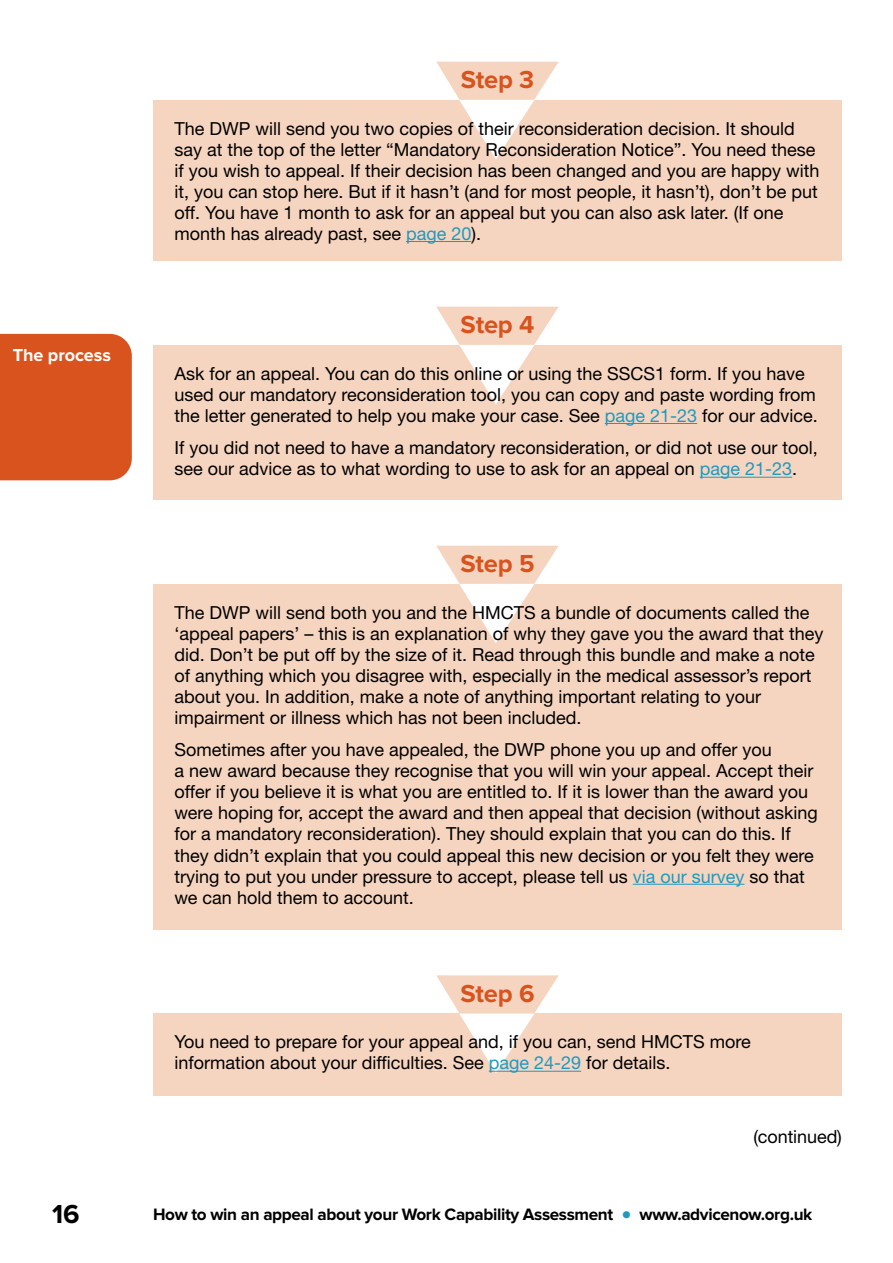
<style>
.page{position:relative;width:893px;height:1263px;background:#fff}
.page>*{position:absolute;margin:0;border:0;box-sizing:border-box;transform-origin:0 0}
.t1{font:700 27px "Proxima Nova";color:#000}
.t2{font:700 25.5px "Proxima Nova";letter-spacing:-.01em;color:#d9531e}
.t3{font:18px/21px "Helvetica Neue LT Std";color:#000}
.t4{font:700 18px "Proxima Nova";letter-spacing:-.005em;color:#fff}
.t5{font:700 17.1px "Proxima Nova";letter-spacing:-.02em;color:#000}
.s1{color:#1e9ac1}
.s2{font-size:30px;color:#1e9ac1}
</style>
<div class="page">
<div style="left:0;top:334px;width:132px;height:146px;background:#d9531e"></div>
<div style="left:153px;top:100px;width:689px;height:160px;background:#f6d5c0"></div>
<svg style="left:436px;top:62px;width:123px;height:97px"></svg>
<div style="left:153px;top:345px;width:689px;height:154px;background:#f6d5c0"></div>
<svg style="left:436px;top:307px;width:123px;height:97px"></svg>
<div style="left:153px;top:1013px;width:689px;height:83px;background:#f6d5c0"></div>
<svg style="left:436px;top:975px;width:123px;height:98px"></svg>
<div style="left:153px;top:584px;width:689px;height:345px;background:#f6d5c0"></div>
<svg style="left:436px;top:546px;width:123px;height:97px"></svg>
<hr style="left:406px;top:241px;width:65px;height:1px;background:#1e9ac1">
<hr style="left:605px;top:423px;width:92px;height:1px;background:#1e9ac1">
<hr style="left:700px;top:477px;width:92px;height:1px;background:#1e9ac1">
<hr style="left:489px;top:1071px;width:92px;height:1px;background:#1e9ac1">
<hr style="left:633px;top:884px;width:111px;height:1px;background:#1e9ac1">
<p class="t4" style="left:13px;top:347px;width:100px">The process</p>
<h2 class="t2" style="left:461px;top:68px;width:75px">Step 3</h2>
<p class="t3" style="left:174px;top:118px;width:647px">The DWP will send you two copies of their reconsideration decision. It should say at the top of the letter “Mandatory Reconsideration Notice”. You need these if you wish to appeal. If their decision has been changed and you are happy with it, you can stop here. But if it hasn’t (and for most people, it hasn’t), don’t be put off. You have 1 month to ask for an appeal but you can also ask later. (If one month has already past, see <span class="s1">page 20</span>).</p>
<h2 class="t2" style="left:461px;top:313px;width:75px">Step 4</h2>
<p class="t3" style="left:174px;top:363px;width:645px">Ask for an appeal. You can do this online or using the SSCS1 form. If you have used our mandatory reconsideration tool, you can copy and paste wording from the letter generated to help you make your case. See <span class="s1">page 21-23</span> for our advice.</p>
<p class="t3" style="left:174px;top:437px;width:645px">If you did not need to have a mandatory reconsideration, or did not use our tool, see our advice as to what wording to use to ask for an appeal on <span class="s1">page 21-23</span>.</p>
<h2 class="t2" style="left:460px;top:552px;width:76px">Step 5</h2>
<p class="t3" style="left:174px;top:602px;width:651px">The DWP will send both you and the HMCTS a bundle of documents called the ‘appeal papers’ – this is an explanation of why they gave you the award that they did. Don’t be put off by the size of it. Read through this bundle and make a note of anything which you disagree with, especially in the medical assessor’s report about you. In addition, make a note of anything important relating to your impairment or illness which has not been included.</p>
<p class="t3" style="left:174px;top:739px;width:645px">Sometimes after you have appealed, the DWP phone you up and offer you<br>a new award because they recognise that you will win your appeal. Accept their offer if you believe it is what you are entitled to. If it is lower than the award you were hoping for, accept the award and then appeal that decision (without asking for a mandatory reconsideration). They should explain that you can do this. If they didn’t explain that you could appeal this new decision or you felt they were trying to put you under pressure to accept, please tell us <span class="s1">via our survey</span> so that we can hold them to account.</p>
<h2 class="t2" style="left:460px;top:982px;width:76px">Step 6</h2>
<p class="t3" style="left:174px;top:1031px;width:578px">You need to prepare for your appeal and, if you can, send HMCTS more information about your difficulties. See <span class="s1">page 24-29</span> for details.</p>
<p class="t3" style="left:753px;top:1126px;width:90px">(continued)</p>
<h1 class="t1" style="left:52px;top:1202px;width:29px">16</h1>
<p class="t5" style="left:153px;top:1206px;width:661px">How to win an appeal about your Work Capability Assessment <span class="s2">•</span> www.advicenow.org.uk</p>
</div>
